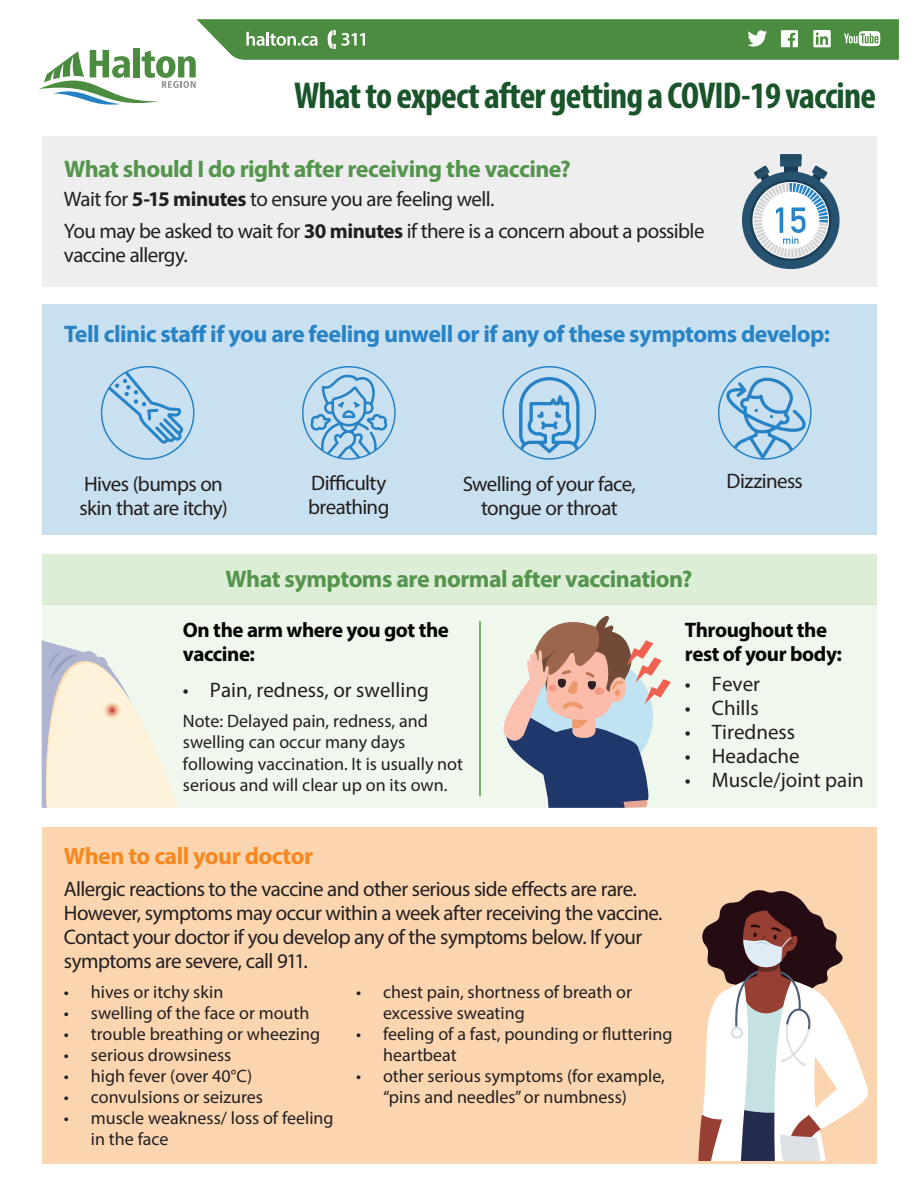
<style>
.page{position:relative;width:918px;height:1188px;background:#fff}
.page>*{position:absolute;margin:0;border:0;box-sizing:border-box;transform-origin:0 0}
.t1{font:37.5px "Myriad Variable Concept";letter-spacing:-.02em;color:#19542a}
.t2{font:700 24px "Myriad Pro";letter-spacing:-.025em;color:#54944d}
.t3{font:700 24px "Myriad Pro";letter-spacing:-.025em;color:#2783c5}
.t4{font:700 24px "Myriad Pro";letter-spacing:-.025em;color:#f5891f}
.t5{font:21px/24px "Myriad Pro";letter-spacing:-.03em;color:#231f20}
.t6{font:21px "Myriad Pro";color:#231f20}
.t7{font:700 21px/24px "Myriad Pro";letter-spacing:-.02em;color:#040503}
.t8{font:18px/21px "Myriad Pro";color:#231f20}
.s1{font-weight:700}
</style>
<div class="page">
<svg style="left:39px;top:19px;width:860px;height:86px"></svg>
<div style="left:42px;top:136px;width:834px;height:151px;background:#eee"></div>
<div style="left:42px;top:305px;width:834px;height:230px;background:#c9e0f0"></div>
<svg style="left:105px;top:367px;width:79px;height:77px"></svg>
<div style="left:101px;top:366px;width:94px;height:94px;border:2px solid #2783c5;border-radius:50%"></div>
<svg style="left:311px;top:375px;width:76px;height:84px"></svg>
<div style="left:302px;top:366px;width:94px;height:94px;border:2px solid #2783c5;border-radius:50%"></div>
<svg style="left:519px;top:377px;width:61px;height:82px"></svg>
<div style="left:502px;top:366px;width:94px;height:94px;border:2px solid #2783c5;border-radius:50%"></div>
<svg style="left:724px;top:377px;width:83px;height:82px"></svg>
<div style="left:718px;top:366px;width:94px;height:94px;border:2px solid #2783c5;border-radius:50%"></div>
<div style="left:42px;top:827px;width:834px;height:336px;background:#fbd5b0"></div>
<svg style="left:698px;top:890px;width:170px;height:271px"></svg>
<div style="left:780px;top:154px;width:21px;height:13px;background:#26516f"></div>
<svg style="left:780px;top:154px;width:21px;height:6px"></svg>
<div style="left:742px;top:171px;width:98px;height:98px;background:#26516f;border-radius:50%"></div>
<svg style="left:750px;top:180px;width:81px;height:81px"></svg>
<svg style="left:754px;top:166px;width:74px;height:91px"></svg>
<div style="left:42px;top:554px;width:834px;height:51px;background:#ddeed6"></div>
<div style="left:42px;top:605px;width:834px;height:203px;background:#f0f7ed"></div>
<hr style="left:479px;top:621px;width:2px;height:175px;background:#54944d">
<svg style="left:503px;top:617px;width:168px;height:191px"></svg>
<svg style="left:42px;top:640px;width:136px;height:168px"></svg>
<img style="left:103px;top:703px;width:19px;height:15px">
<h1 class="t1" style="left:294px;top:73px;width:584px">What to expect after getting a COVID-19 vaccine</h1>
<h2 class="t2" style="left:64px;top:153px;width:508px">What should I do right after receiving the vaccine?</h2>
<p class="t5" style="left:64px;top:183px;width:642px;line-height:31.5px">Wait for <span class="s1">5-15 minutes</span> to ensure you are feeling well.<br>You may be asked to wait for <span class="s1">30 minutes</span> if there is a concern about a possible</p>
<p class="t5" style="left:64px;top:243px;width:126px">vaccine allergy.</p>
<h2 class="t3" style="left:64px;top:318px;width:767px">Tell clinic staff if you are feeling unwell or if any of these symptoms develop:</h2>
<p class="t5" style="left:79px;top:471px;width:150px">Hives (bumps on skin that are itchy)</p>
<p class="t5" style="left:308px;top:471px;width:83px">Difficulty breathing</p>
<p class="t5" style="left:463px;top:471px;width:175px;text-align:center">Swelling of your face, tongue or throat</p>
<p class="t5" style="left:727px;top:469px;width:78px">Dizziness</p>
<h2 class="t2" style="left:225px;top:563px;width:469px">What symptoms are normal after vaccination?</h2>
<p class="t7" style="left:183px;top:617px;width:268px">On the arm where you got the vaccine:</p>
<p class="t7" style="left:685px;top:617px;width:159px">Throughout the rest of your body:</p>
<p class="t6" style="left:183px;top:677px;width:247px">• Pain, redness, or swelling</p>
<p class="t8" style="left:183px;top:710px;width:282px;line-height:21.6px">Note: Delayed pain, redness, and swelling can occur many days following vaccination. It is usually not serious and will clear up on its own.</p>
<p class="t5" style="left:685px;top:672px;width:77px">• Fever</p>
<p class="t5" style="left:685px;top:696px;width:75px">• Chills</p>
<p class="t6" style="left:685px;top:719px;width:112px">• Tiredness</p>
<p class="t6" style="left:685px;top:743px;width:116px">• Headache</p>
<p class="t6" style="left:685px;top:767px;width:181px">• Muscle/joint pain</p>
<h2 class="t4" style="left:64px;top:841px;width:251px">When to call your doctor</h2>
<p class="t5" style="left:64px;top:876px;width:600px">Allergic reactions to the vaccine and other serious side effects are rare.<br>However, symptoms may occur within a week after receiving the vaccine.<br>Contact your doctor if you develop any of the symptoms below. If your symptoms are severe, call 911.</p>
<p class="t8" style="left:64px;top:982px;width:161px">• hives or itchy skin</p>
<p class="t8" style="left:64px;top:1003px;width:247px">• swelling of the face or mouth</p>
<p class="t8" style="left:64px;top:1024px;width:258px">• trouble breathing or wheezing</p>
<p class="t8" style="left:64px;top:1045px;width:169px">• serious drowsiness</p>
<p class="t8" style="left:64px;top:1066px;width:190px">• high fever (over 40°C)</p>
<p class="t8" style="left:64px;top:1087px;width:200px">• convulsions or seizures</p>
<p class="t8" style="left:91px;top:1108px;width:244px;text-indent:-27px">• muscle weakness/ loss of feeling in the face</p>
<p class="t8" style="left:383px;top:982px;width:251px;text-indent:-27px">• chest pain, shortness of breath or excessive sweating</p>
<p class="t8" style="left:383px;top:1024px;width:291px;text-indent:-27px">• feeling of a fast, pounding or fluttering heartbeat</p>
<p class="t8" style="left:383px;top:1066px;width:283px;text-indent:-27px">• other serious symptoms (for example, “pins and needles” or numbness)</p>
</div>
